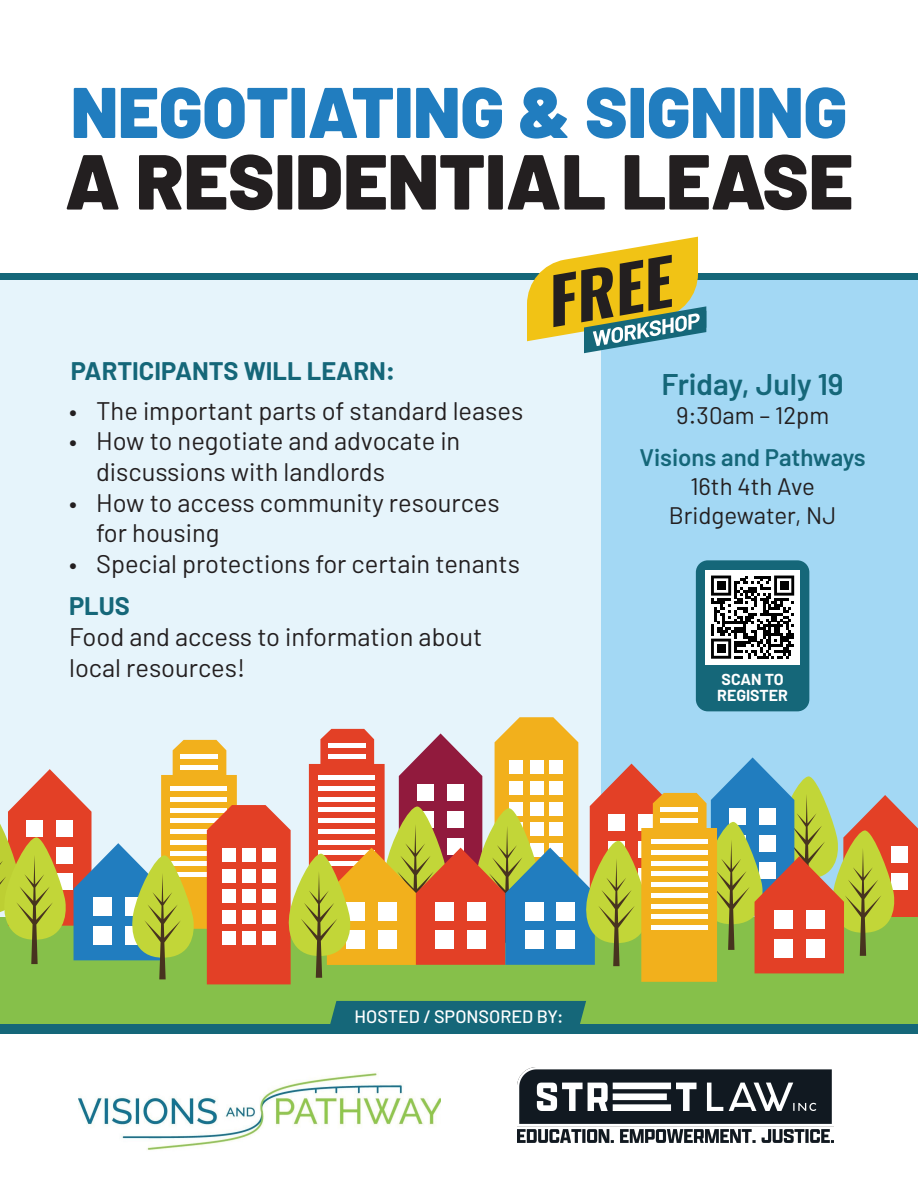
<style>
.page{position:relative;width:918px;height:1188px;background:#fff}
.page>*{position:absolute;margin:0;border:0;box-sizing:border-box;transform-origin:0 0}
.t1{font:900 77.85px "Barlow";color:#231f20}
.t2{font:900 71.55px "Barlow";color:#217dbf}
.t3{font:600 30px "Barlow";color:#156779}
.t4{font:25.5px/30.6px "Barlow";color:#231f20}
.t5{font:700 25.5px "Barlow";color:#156779}
.t6{font:24px/28.8px "Barlow";color:#231f20;text-align:center}
.t7{font:500 18px "Barlow";color:#fff}
.t8{font:700 15.9px/15.9px "Barlow";color:#fff}
.s1{font-weight:600;color:#156779}
</style>
<div class="page">
<div style="left:0;top:233px;width:918px;height:783px;background:#e6f4fb"></div>
<div style="left:601px;top:268px;width:317px;height:695px;background:#a3d8f4"></div>
<div style="left:0;top:0;width:918px;height:280px;background:#fff"></div>
<div style="left:0;top:927px;width:918px;height:107px;background:#156779"></div>
<div style="left:0;top:917px;width:918px;height:107px;background:#86c04a"></div>
<img style="left:518px;top:1068px;width:316px;height:74px">
<img style="left:79px;top:1072px;width:361px;height:78px">
<svg style="left:0;top:717px;width:918px;height:267px"></svg>
<div style="left:774px;top:911px;width:19px;height:18px;background:#fff"></div>
<div style="left:806px;top:911px;width:18px;height:18px;background:#fff"></div>
<div style="left:774px;top:939px;width:19px;height:18px;background:#fff"></div>
<div style="left:806px;top:939px;width:18px;height:18px;background:#fff"></div>
<div style="left:696px;top:560px;width:113px;height:151px;background:#156779;border-radius:12px"></div>
<div style="left:705px;top:570px;width:95px;height:94px;background:#fff"></div>
<svg style="left:711px;top:576px;width:83px;height:83px"></svg>
<div style="left:717px;top:581px;width:8px;height:9px;background:#000"></div>
<div style="left:780px;top:581px;width:8px;height:9px;background:#000"></div>
<div style="left:717px;top:644px;width:8px;height:9px;background:#000"></div>
<div style="left:0;top:273px;width:918px;height:7px;background:#156779"></div>
<div style="left:330px;top:1001px;width:256px;height:23px;background:#156779"></div>
<svg style="left:527px;top:237px;width:179px;height:116px"></svg>
<p class="t2" style="left:71px;top:68px;width:778px">NEGOTIATING &amp; SIGNING</p>
<p class="t1" style="left:65px;top:133px;width:790px">A RESIDENTIAL LEASE</p>
<p class="t5" style="left:71px;top:354px;width:326px">PARTICIPANTS WILL LEARN:</p>
<p class="t4" style="left:69px;top:395px;width:456px">• The important parts of standard leases</p>
<p class="t4" style="left:96px;top:425px;width:366px;text-indent:-27px">• How to negotiate and advocate in discussions with landlords</p>
<p class="t4" style="left:96px;top:486px;width:405px;text-indent:-27px">• How to access community resources for housing</p>
<p class="t4" style="left:69px;top:548px;width:452px">• Special protections for certain tenants</p>
<p class="t5" style="left:69px;top:590px;width:62px">PLUS</p>
<p class="t4" style="left:69px;top:621px;width:415px">Food and access to information about local resources!</p>
<p class="t3" style="left:661px;top:366px;width:184px">Friday, July 19</p>
<p class="t6" style="left:676px;top:400px;width:155px">9:30am – 12pm</p>
<p class="t6" style="left:639px;top:443px;width:228px"><span class="s1">Visions and Pathways<br></span>16th 4th Ave<br>Bridgewater, NJ</p>
<p class="t8" style="left:717px;top:671px;width:72px">SCAN TO<br>REGISTER</p>
<p class="t7" style="left:355px;top:1006px;width:210px">HOSTED / SPONSORED BY:</p>
</div>
